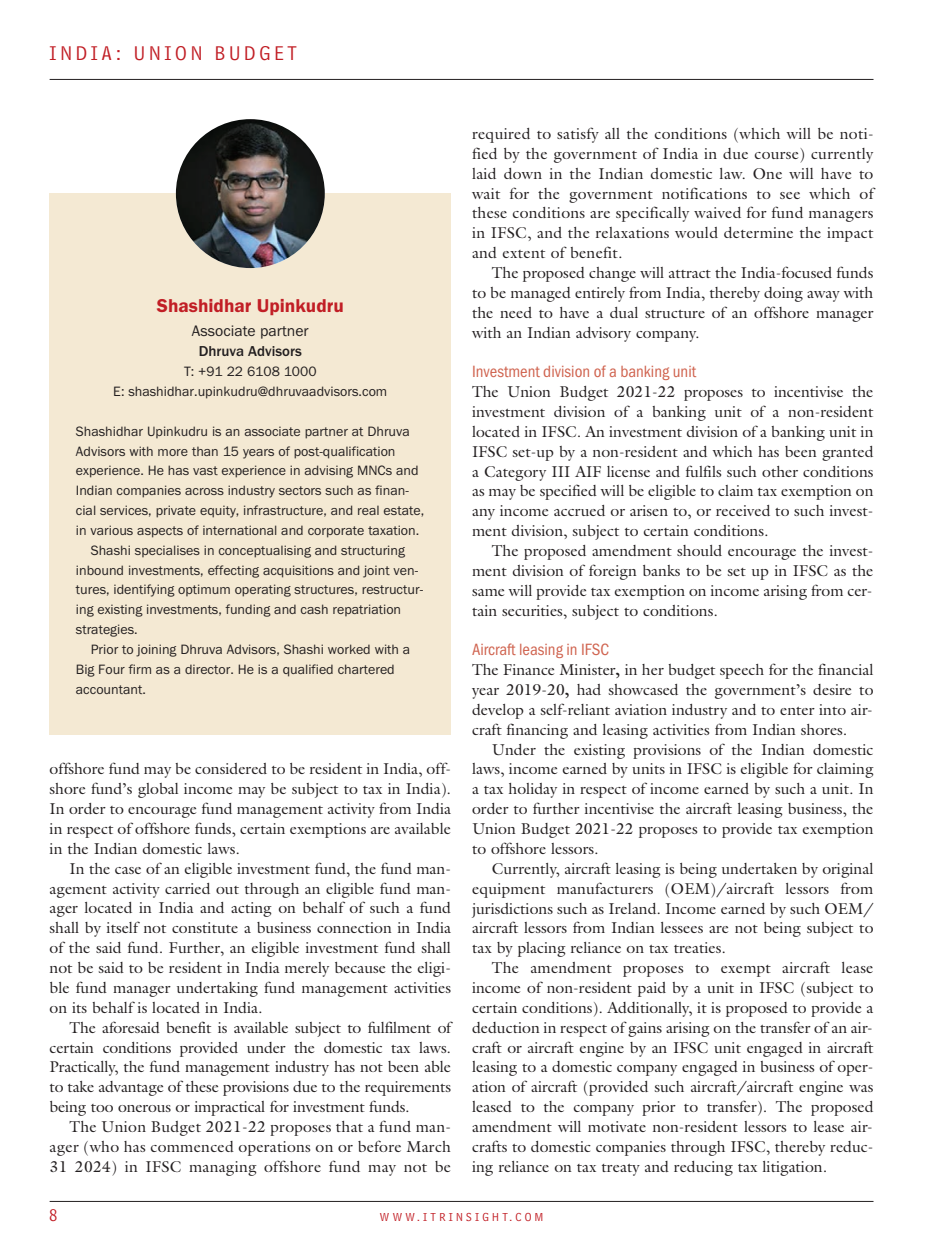
<style>
.page{position:relative;width:943px;height:1256px;background:#fff}
.page>*{position:absolute;margin:0;border:0;box-sizing:border-box;transform-origin:0 0}
.t1{font:21px "Bell Centennial Address";letter-spacing:.18em;color:#c11e25}
.t2{font:19.25px "Franklin Gothic URW Dem";color:#c11e25}
.t3{font:17.5px "Bell Centennial Address";color:#c11e25}
.t4{font:16.97px "Franklin Gothic URW Cond";color:#d06450}
.t5{font:15.75px/19.8px "Galliard";color:#231f20;text-align:justify}
.t6{font:15.75px "Franklin Gothic URW Boo";color:#231f20}
.t7{font:500 14.88px "Franklin Gothic URW";color:#231f20}
.t8{font:14px/19.8px "Franklin Gothic URW Boo";color:#231f20;text-align:center}
.t9{font:12.25px "Bell Centennial Address";letter-spacing:.265em;color:#c11e25}
.s1{font-weight:700}
</style>
<div class="page">
<hr style="left:50px;top:79px;width:823px;height:1px;background:#231f20">
<hr style="left:50px;top:1200px;width:823px;height:1px;background:#231f20">
<div style="left:50px;top:193px;width:401px;height:541px;background:#f4e9d3"></div>
<img style="left:176px;top:119px;width:149px;height:149px;border-radius:50%">
<h1 class="t1" style="left:50px;top:45px;width:249px">INDIA: UNION BUDGET</h1>
<p class="t2" style="left:157px;top:293px;width:188px">Shashidhar Upinkudru</p>
<p class="t6" style="left:192px;top:321px;width:118px">Associate partner</p>
<p class="t7" style="left:199px;top:342px;width:104px">Dhruva Advisors</p>
<p class="t8" style="left:113px;top:361px;width:275px">T: +91 22 6108 1000<br>E: shashidhar.upinkudru@dhruvaadvisors.com</p>
<p class="t8" style="left:76px;top:421px;width:335px">Shashidhar Upinkudru is an associate partner at Dhruva</p>
<p class="t8" style="left:76px;top:440px;width:321px">Advisors with more than 15 years of post-qualification</p>
<p class="t8" style="left:76px;top:460px;width:344px">experience. He has vast experience in advising MNCs and</p>
<p class="t8" style="left:76px;top:480px;width:334px">Indian companies across industry sectors such as finan-</p>
<p class="t8" style="left:76px;top:500px;width:350px">cial services, private equity, infrastructure, and real estate,</p>
<p class="t8" style="left:76px;top:520px;width:345px">in various aspects of international and corporate taxation.</p>
<p class="t8" style="left:91px;top:540px;width:316px">Shashi specialises in conceptualising and structuring</p>
<p class="t8" style="left:76px;top:559px;width:344px">inbound investments, effecting acquisitions and joint ven-</p>
<p class="t8" style="left:76px;top:579px;width:349px">tures, identifying optimum operating structures, restructur-</p>
<p class="t8" style="left:76px;top:599px;width:327px">ing existing investments, funding and cash repatriation</p>
<p class="t8" style="left:76px;top:619px;width:63px">strategies.</p>
<p class="t8" style="left:91px;top:639px;width:321px">Prior to joining Dhruva Advisors, Shashi worked with a</p>
<p class="t8" style="left:76px;top:659px;width:320px">Big Four firm as a director. He is a qualified chartered</p>
<p class="t8" style="left:76px;top:678px;width:71px">accountant.</p>
<p class="t5" style="left:50px;top:759px;width:403px">offshore fund may be considered to be resident in India, off&shy;shore fund’s global income may be subject to tax in India).<br>In order to encourage fund management activity from India in respect of offshore funds, certain exemptions are available in the Indian domestic laws.</p>
<p class="t5" style="left:50px;top:858px;width:403px;text-indent:20px">In the case of an eligible investment fund, the fund man&shy;agement activity carried out through an eligible fund man&shy;ager located in India and acting on behalf of such a fund shall by itself not constitute a business connection in India of the said fund. Further, an eligible investment fund shall not be said to be resident in India merely because the eligi&shy;ble fund manager undertaking fund management activities on its behalf is located in India.</p>
<p class="t5" style="left:50px;top:1017px;width:403px;text-indent:20px">The aforesaid benefit is available subject to fulfilment of certain conditions provided under the domestic tax laws.<br>Practically, the fund management industry has not been able to take advantage of these provisions due to the requirements being too onerous or impractical for investment funds.</p>
<p class="t5" style="left:50px;top:1116px;width:403px;text-indent:20px">The Union Budget 2021-22 proposes that a fund man&shy;ager (who has commenced operations on or before March 31 2024) in IFSC managing offshore fund may not be</p>
<p class="t5" style="left:472px;top:124px;width:403px">required to satisfy all the conditions (which will be noti&shy;fied by the government of India in due course) currently laid down in the Indian domestic law. One will have to wait for the government notifications to see which of these conditions are specifically waived for fund managers in IFSC, and the relaxations would determine the impact and extent of benefit.</p>
<p class="t5" style="left:472px;top:263px;width:403px;text-indent:20px">The proposed change will attract the India-focused funds to be managed entirely from India, thereby doing away with the need to have a dual structure of an offshore manager with an Indian advisory company.</p>
<p class="t4" style="left:472px;top:361px;width:225px">Investment division of a banking unit</p>
<p class="t5" style="left:472px;top:382px;width:403px">The Union Budget 2021-22 proposes to incentivise the investment division of a banking unit of a non-resident located in IFSC. An investment division of a banking unit in IFSC set-up by a non-resident and which has been granted a Category III AIF license and fulfils such other conditions as may be specified will be eligible to claim tax exemption on any income accrued or arisen to, or received to such invest&shy;ment division, subject to certain conditions.</p>
<p class="t5" style="left:472px;top:540px;width:403px;text-indent:20px">The proposed amendment should encourage the invest&shy;ment division of foreign banks to be set up in IFSC as the same will provide tax exemption on income arising from cer&shy;tain securities, subject to conditions.</p>
<p class="t4" style="left:472px;top:639px;width:138px">Aircraft leasing in IFSC</p>
<p class="t5" style="left:472px;top:659px;width:403px">The Finance Minister<span class="s1">,</span> in her budget speech for the financial year 2019-20<span class="s1">,</span> had showcased the government’s desire to develop a self-reliant aviation industry and to enter into air&shy;craft financing and leasing activities from Indian shores.</p>
<p class="t5" style="left:472px;top:739px;width:403px;text-indent:20px">Under the existing provisions of the Indian domestic laws, income earned by units in IFSC is eligible for claiming a tax holiday in respect of income earned by such a unit. In order to further incentivise the aircraft leasing business, the Union Budget 2021-22 proposes to provide tax exemption to offshore lessors.</p>
<p class="t5" style="left:472px;top:858px;width:403px;text-indent:20px">Currently, aircraft leasing is being undertaken by original equipment manufacturers (OEM)/aircraft lessors from jurisdictions such as Ireland. Income earned by such OEM/ aircraft lessors from Indian lessees are not being subject to tax by placing reliance on tax treaties.</p>
<p class="t5" style="left:472px;top:957px;width:403px;text-indent:20px">The amendment proposes to exempt aircraft lease income of non-resident paid by a unit in IFSC (subject to certain conditions). Additionally, it is proposed to provide a deduction in respect of gains arising on the transfer of an air&shy;craft or aircraft engine by an IFSC unit engaged in aircraft leasing to a domestic company engaged in business of oper&shy;ation of aircraft (provided such aircraft/aircraft engine was leased to the company prior to transfer). The proposed amendment will motivate non-resident lessors to lease air&shy;crafts to domestic companies through IFSC, thereby reduc&shy;ing reliance on tax treaty and reducing tax litigation.</p>
<p class="t3" style="left:50px;top:1208px;width:9px">8</p>
<p class="t9" style="left:380px;top:1212px;width:165px">WWW.ITRINSIGHT.COM</p>
</div>
